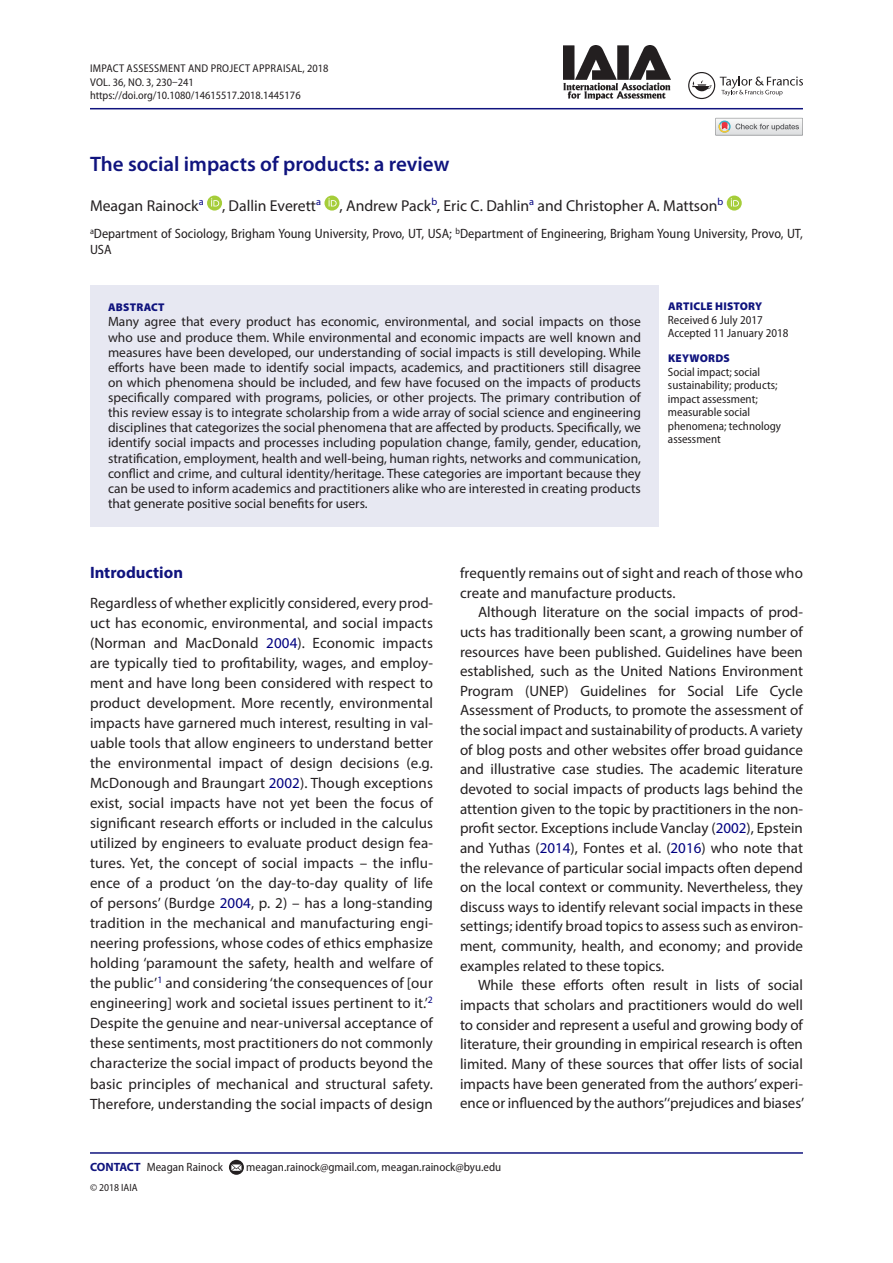
<style>
.page{position:relative;width:893px;height:1263px;background:#fff}
.page>*{position:absolute;margin:0;border:0;box-sizing:border-box;transform-origin:0 0}
.t1{font:600 21px "Myriad Pro";color:#10147e}
.t2{font:700 16.5px "Myriad Pro";color:#10147e}
.t3{font:15.75px "Myriad Pro";color:#231f20}
.t4{font:15px/20.1px "Myriad Pro";letter-spacing:.005em;color:#231f20;text-align:justify}
.t5{font:13.5px/15.1px "Myriad Pro";color:#231f20;text-align:justify}
.t6{font:semi-condensed 13.5px/15.1px "Myriad Pro";color:#231f20}
.t7{font:semi-condensed 12px/13.5px "Myriad Pro";color:#231f20}
.t8{font:semi-condensed 11.25px/13.5px "Myriad Pro";color:#231f20}
.t9{font:900 11.25px "Myriad Pro";letter-spacing:.02em;color:#10147e}
.t10{font:semi-condensed 10.5px "Myriad Pro";color:#231f20}
.s1{color:#000080}
.s2{font-weight:700;font-stretch:normal;color:#10147e}
</style>
<div class="page">
<hr style="left:90px;top:108px;width:713px;height:1px;background:#10147e">
<div style="left:90px;top:285px;width:569px;height:241px;background:#e7e8f2"></div>
<svg style="left:207px;top:196px;width:15px;height:15px"></svg>
<svg style="left:211px;top:198px;width:8px;height:8px"></svg>
<svg style="left:324px;top:196px;width:15px;height:15px"></svg>
<svg style="left:328px;top:198px;width:9px;height:8px"></svg>
<svg style="left:727px;top:196px;width:15px;height:15px"></svg>
<svg style="left:731px;top:198px;width:8px;height:8px"></svg>
<hr style="left:90px;top:1152px;width:713px;height:2px;background:#10147e">
<svg style="left:229px;top:1160px;width:15px;height:15px"></svg>
<svg style="left:231px;top:1164px;width:10px;height:7px"></svg>
<svg style="left:688px;top:72px;width:115px;height:27px"></svg>
<img style="left:564px;top:45px;width:106px;height:54px">
<svg style="left:715px;top:118px;width:88px;height:17px"></svg>
<p class="t8" style="left:90px;top:62px;width:240px">Impact Assessment and Project Appraisal, 2018<br>VOL. 36, NO. 3, 230–241 https://doi.org/10.1080/14615517.2018.1445176</p>
<h1 class="t1" style="left:90px;top:151px;width:361px">The social impacts of products: a review</h1>
<p class="t3" style="left:90px;top:196px;width:635px">Meagan Rainock<sup>a</sup> , Dallin Everett<sup>a</sup> , Andrew Pack<sup>b</sup>, Eric C. Dahlin<sup>a</sup> and Christopher A. Mattson<sup>b</sup></p>
<p class="t6" style="left:90px;top:227px;width:714px"><sup>a</sup>Department of Sociology, Brigham Young University, Provo, UT, USA; <sup>b</sup>Department of Engineering, Brigham Young University, Provo, UT,<br>USA</p>
<p class="t9" style="left:108px;top:301px;width:58px">ABSTRACT</p>
<p class="t5" style="left:108px;top:314px;width:534px">Many agree that every product has economic, environmental, and social impacts on those who use and produce them. While environmental and economic impacts are well known and measures have been developed, our understanding of social impacts is still developing. While efforts have been made to identify social impacts, academics, and practitioners still disagree on which phenomena should be included, and few have focused on the impacts of products specifically compared with programs, policies, or other projects. The primary contribution of this review essay is to integrate scholarship from a wide array of social science and engineering disciplines that categorizes the social phenomena that are affected by products. Specifically, we identify social impacts and processes including population change, family, gender, education, stratification, employment, health and well-being, human rights, networks and communication, conflict and crime, and cultural identity/heritage. These categories are important because they can be used to inform academics and practitioners alike who are interested in creating products that generate positive social benefits for users.</p>
<p class="t9" style="left:668px;top:300px;width:96px">ARTICLE HISTORY</p>
<p class="t7" style="left:668px;top:313px;width:122px">Received 6 July 2017<br>Accepted 11 January 2018</p>
<p class="t9" style="left:668px;top:352px;width:63px">KEYWORDS</p>
<p class="t7" style="left:668px;top:365px;width:115px">Social impact; social sustainability; products; impact assessment; measurable social phenomena; technology assessment</p>
<p class="t2" style="left:90px;top:562px;width:95px">Introduction</p>
<p class="t4" style="left:90px;top:592px;width:344px">Regardless of whether explicitly considered, every prod&shy;uct has economic, environmental, and social impacts (Norman and MacDonald <span class="s1">2004</span>). Economic impacts are typically tied to profitability, wages, and employ&shy;ment and have long been considered with respect to product development. More recently, environmental impacts have garnered much interest, resulting in val&shy;uable tools that allow engineers to understand better the environmental impact of design decisions (e.g.<br>McDonough and Braungart <span class="s1">2002</span>). Though exceptions exist, social impacts have not yet been the focus of significant research efforts or included in the calculus utilized by engineers to evaluate product design fea&shy;tures. Yet, the concept of social impacts – the influ&shy;ence of a product ‘on the day-to-day quality of life of persons’ (Burdge <span class="s1">2004</span>, p. 2) – has a long-standing tradition in the mechanical and manufacturing engi&shy;neering professions, whose codes of ethics emphasize holding ‘paramount the safety, health and welfare of the public’<sup>1</sup> and considering ‘the consequences of [our engineering] work and societal issues pertinent to it.’<sup>2<br></sup>Despite the genuine and near-universal acceptance of these sentiments, most practitioners do not commonly characterize the social impact of products beyond the basic principles of mechanical and structural safety.<br>Therefore, understanding the social impacts of design</p>
<p class="t4" style="left:460px;top:563px;width:344px;line-height:19.6px">frequently remains out of sight and reach of those who create and manufacture products.</p>
<p class="t4" style="left:460px;top:602px;width:345px;line-height:19.6px;text-indent:18px">Although literature on the social impacts of prod&shy;ucts has traditionally been scant, a growing number of resources have been published. Guidelines have been established, such as the United Nations Environment Program (UNEP) Guidelines for Social Life Cycle Assessment of Products, to promote the assessment of the social impact and sustainability of products. A variety of blog posts and other websites offer broad guidance and illustrative case studies. The academic literature devoted to social impacts of products lags behind the attention given to the topic by practitioners in the non&shy;profit sector. Exceptions include Vanclay (<span class="s1">2002</span>), Epstein and Yuthas (<span class="s1">2014</span>), Fontes et al. (<span class="s1">2016</span>) who note that the relevance of particular social impacts often depend on the local context or community. Nevertheless, they discuss ways to identify relevant social impacts in these settings; identify broad topics to assess such as environ&shy;ment, community, health, and economy; and provide examples related to these topics.</p>
<p class="t4" style="left:460px;top:975px;width:346px;line-height:19.6px;text-indent:18px">While these efforts often result in lists of social impacts that scholars and practitioners would do well to consider and represent a useful and growing body of literature, their grounding in empirical research is often limited. Many of these sources that offer lists of social impacts have been generated from the authors’ experi&shy;ence or influenced by the authors’‘prejudices and biases’</p>
<p class="t7" style="left:90px;top:1160px;width:134px"><span class="s2">CONTACT</span> Meagan Rainock</p>
<p class="t7" style="left:246px;top:1160px;width:256px">meagan.rainock@gmail.com, meagan.rainock@byu.edu</p>
<p class="t10" style="left:90px;top:1182px;width:49px">© 2018 IAIA</p>
</div>
